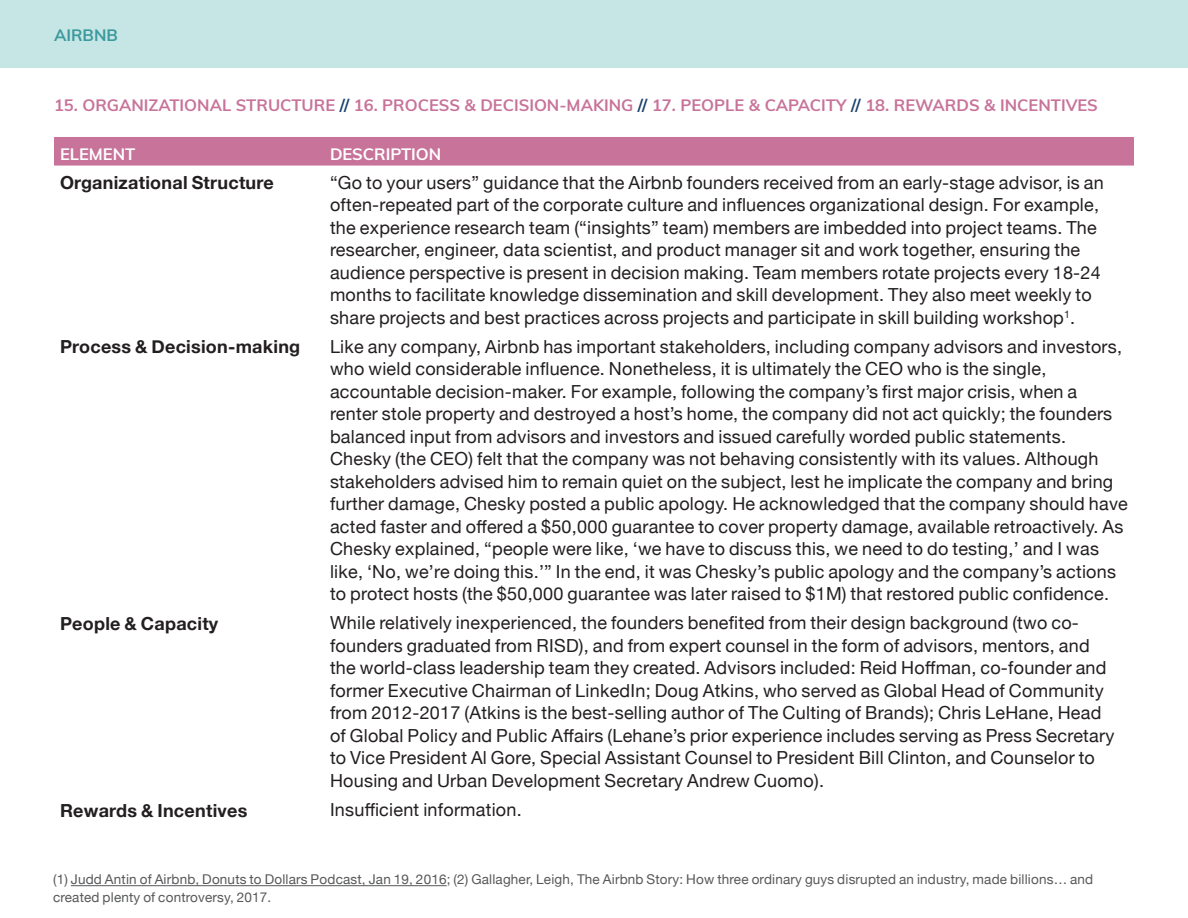
<style>
.page{position:relative;width:1188px;height:918px;background:#fff}
.page>*{position:absolute;margin:0;border:0;box-sizing:border-box;transform-origin:0 0}
.body{font:18px/22.5px "Helvetica Neue";letter-spacing:.015em;color:#231f20}
.body-2{font:700 18px "Helvetica Neue";letter-spacing:.015em;color:#231f20}
.best_practice_header{font:700 16.5px "Muli";color:#c87399}
.best_practice_header-2{font:700 16.5px "Muli";color:#fff}
.t1{font:700 16.5px "Muli";color:#3b9a9e}
.citation{font:13.5px/18px "Helvetica Neue";letter-spacing:.015em;color:#57585a}
.s1{color:#19416b}
</style>
<div class="page">
<div style="left:0;top:0;width:1188px;height:68px;background:#c6e6e5"></div>
<hr style="left:71px;top:885px;width:376px;height:1px;background:#57585a">
<div style="left:54px;top:137px;width:1080px;height:29px;background:#c87399"></div>
<p class="t1" style="left:54px;top:23px;width:65px">AIRBNB</p>
<p class="best_practice_header" style="left:54px;top:93px;width:1045px">15. ORGANIZATIONAL STRUCTURE <span class="s1">//</span> 16. PROCESS &amp; DECISION-MAKING <span class="s1">//</span> 17. PEOPLE &amp; CAPACITY <span class="s1">//</span> 18. REWARDS &amp; INCENTIVES</p>
<p class="best_practice_header-2" style="left:60px;top:142px;width:77px">ELEMENT</p>
<p class="best_practice_header-2" style="left:330px;top:142px;width:113px">DESCRIPTION</p>
<p class="body-2" style="left:60px;top:169px;width:215px">Organizational Structure</p>
<p class="body" style="left:330px;top:172px;width:775px">“Go to your users” guidance that the Airbnb founders received from an early-stage advisor, is an often-repeated part of the corporate culture and influences organizational design. For example, the experience research team (“insights” team) members are imbedded into project teams. The researcher, engineer, data scientist, and product manager sit and work together, ensuring the audience perspective is present in decision making. Team members rotate projects every 18-24 months to facilitate knowledge dissemination and skill development. They also meet weekly to share projects and best practices across projects and participate in skill building workshop<sup>1</sup>.</p>
<p class="body-2" style="left:60px;top:333px;width:242px">Process &amp; Decision-making</p>
<p class="body" style="left:330px;top:336px;width:799px">Like any company, Airbnb has important stakeholders, including company advisors and investors, who wield considerable influence. Nonetheless, it is ultimately the CEO who is the single, accountable decision-maker. For example, following the company’s first major crisis, when a renter stole property and destroyed a host’s home, the company did not act quickly; the founders balanced input from advisors and investors and issued carefully worded public statements.<br>Chesky (the CEO) felt that the company was not behaving consistently with its values. Although stakeholders advised him to remain quiet on the subject, lest he implicate the company and bring further damage, Chesky posted a public apology. He acknowledged that the company should have acted faster and offered a $50,000 guarantee to cover property damage, available retroactively. As Chesky explained, “people were like, ‘we have to discuss this, we need to do testing,’ and I was like, ‘No, we’re doing this.’” In the end, it was Chesky’s public apology and the company’s actions to protect hosts (the $50,000 guarantee was later raised to $1M) that restored public confidence.</p>
<p class="body-2" style="left:60px;top:609px;width:160px">People &amp; Capacity</p>
<p class="body" style="left:330px;top:613px;width:786px">While relatively inexperienced, the founders benefited from their design background (two co&shy;founders graduated from RISD), and from expert counsel in the form of advisors, mentors, and the world-class leadership team they created. Advisors included: Reid Hoffman, co-founder and former Executive Chairman of LinkedIn; Doug Atkins, who served as Global Head of Community from 2012-2017 (Atkins is the best-selling author of The Culting of Brands); Chris LeHane, Head of Global Policy and Public Affairs (Lehane’s prior experience includes serving as Press Secretary to Vice President Al Gore, Special Assistant Counsel to President Bill Clinton, and Counselor to Housing and Urban Development Secretary Andrew Cuomo).</p>
<p class="body-2" style="left:60px;top:796px;width:189px">Rewards &amp; Incentives</p>
<p class="body" style="left:330px;top:799px;width:193px">Insufficient information.</p>
<p class="citation" style="left:53px;top:871px;width:1042px">(1) Judd Antin of Airbnb, Donuts to Dollars Podcast, Jan 19, 2016; (2) Gallagher, Leigh, The Airbnb Story: How three ordinary guys disrupted an industry, made billions… and created plenty of controversy, 2017.</p>
</div>
